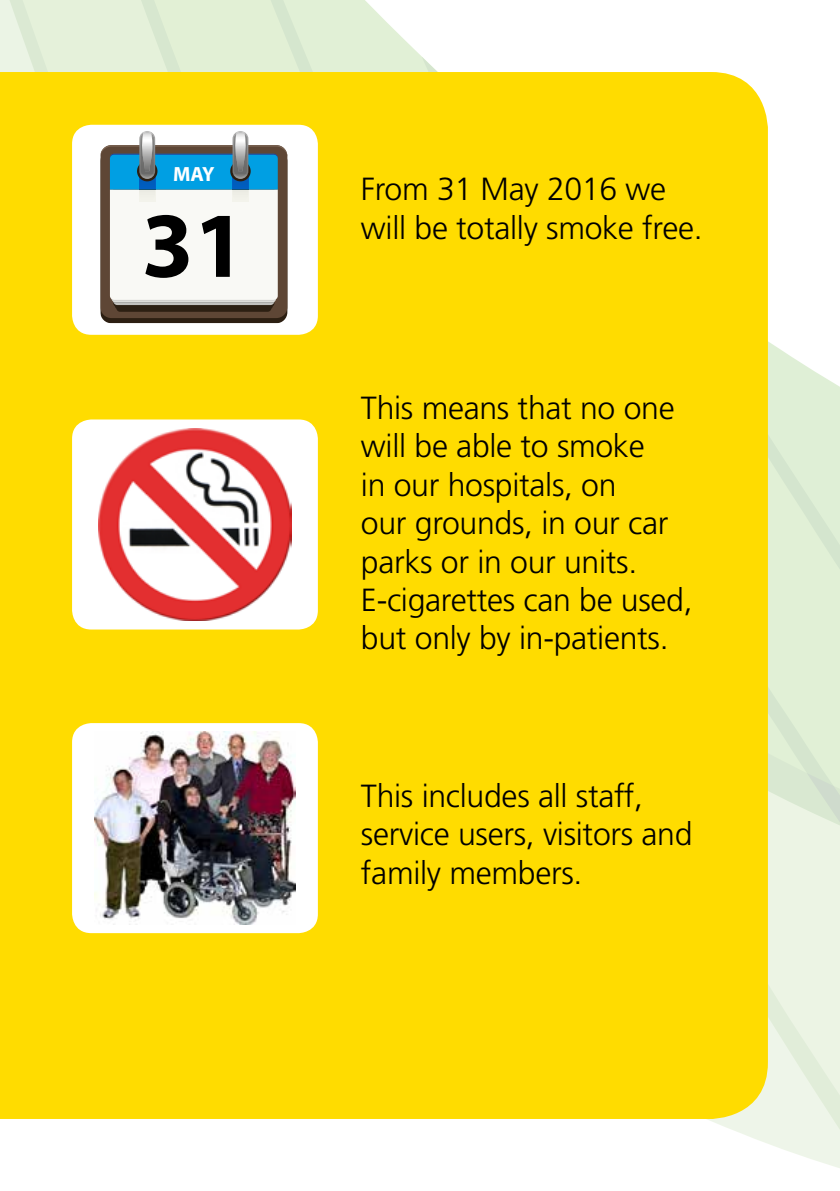
<style>
.page{position:relative;width:840px;height:1191px;background:#fff}
.page>*{position:absolute;margin:0;border:0;box-sizing:border-box;transform-origin:0 0}
.t1{font:700 93.6px "Myriad Pro";color:#000}
.t2{font:300 32px/38.4px "Frutiger";letter-spacing:-.01em;color:#000}
.t3{font:700 20.6px "Myriad Pro";color:#fff}
</style>
<div class="page">
<svg style="left:767px;top:121px;width:72px;height:284px"></svg>
<svg style="left:352px;top:0;width:86px;height:72px;fill:#e1f0d6"></svg>
<svg style="left:707px;top:405px;width:132px;height:763px;background:#e6f0d9"></svg>
<div style="left:0;top:72px;width:767px;height:1047px;background:#ffdc00"></div>
<div style="left:72px;top:125px;width:246px;height:210px;background:#fff;border-radius:19px"></div>
<svg style="left:0;top:0;width:287px;height:323px"></svg>
<div style="left:72px;top:419px;width:246px;height:210px;background:#fff;border-radius:19px"></div>
<img style="left:99px;top:428px;width:192px;height:192px">
<div style="left:72px;top:723px;width:246px;height:210px;background:#fff;border-radius:19px"></div>
<img style="left:95px;top:731px;width:200px;height:193px">
<p class="t3" style="left:173px;top:160px;width:43px">MAY</p>
<h1 class="t1" style="left:142px;top:184px;width:105px">31</h1>
<p class="t2" style="left:361px;top:170px;width:343px">From 31 May 2016 we will be totally smoke free.</p>
<p class="t2" style="left:361px;top:388px;width:333px">This means that no one will be able to smoke<br>in our hospitals, on<br>our grounds, in our car parks or in our units.<br>E-cigarettes can be used, but only by in-patients.</p>
<p class="t2" style="left:361px;top:776px;width:333px">This includes all staff, service users, visitors and family members.</p>
</div>
